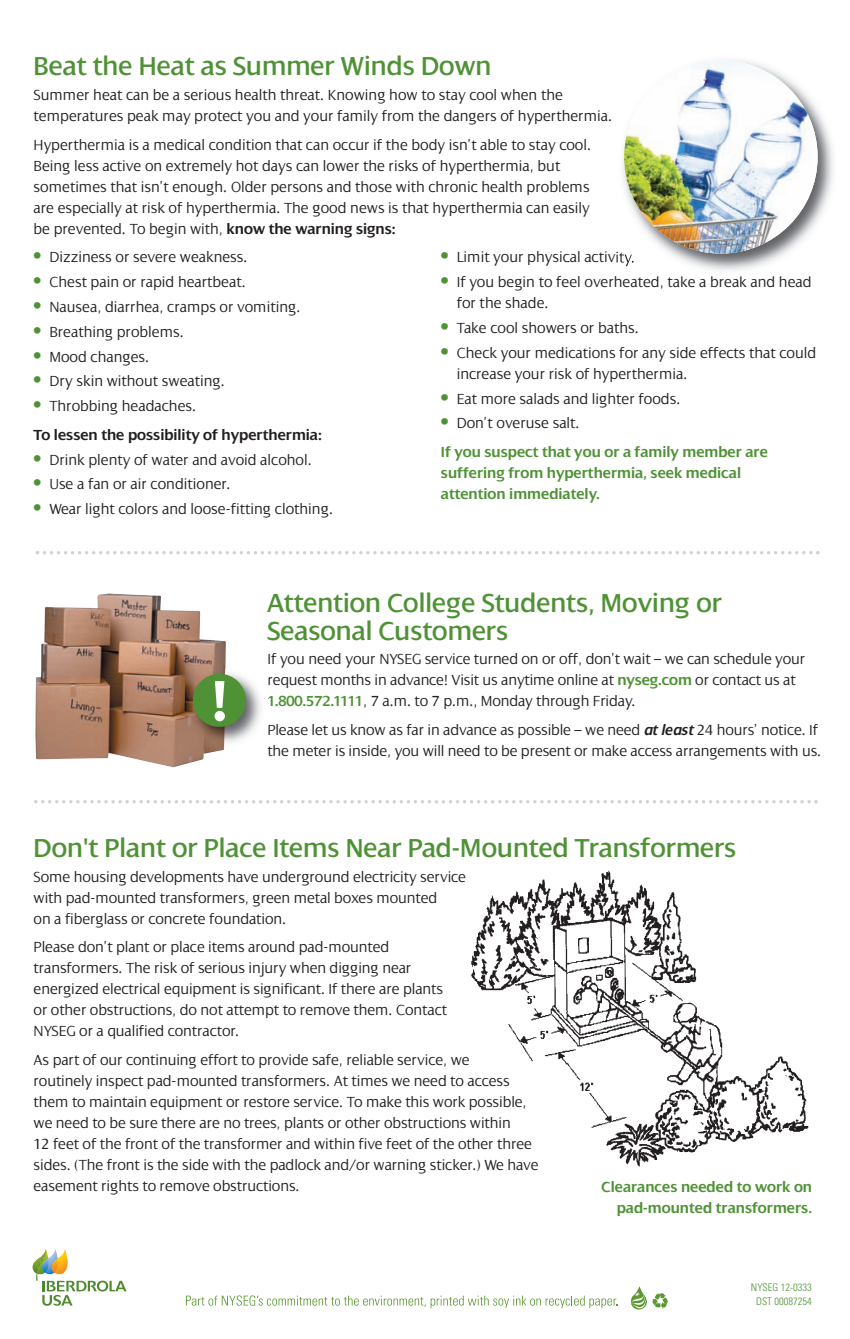
<style>
.page{position:relative;width:850px;height:1339px;background:#fff}
.page>*{position:absolute;margin:0;border:0;box-sizing:border-box;transform-origin:0 0}
.t1{font:800 61.43px "Dialog";color:#fff}
.t2{font:28px/28px "Dialog";color:#4f9236}
.t3{font:300 15.75px/21px "Dialog";letter-spacing:-.005em;color:#231f20}
.t4{font:600 15.75px/21px "Dialog";color:#4f9236}
.t5{font:600 15.75px/28.5px "Dialog";color:#231f20}
.t6{font:300 condensed 10.5px/14px "Univers";color:#4f9236;text-align:center}
.s1{font-weight:600}
.s2{font-family:"Univers";font-weight:700;font-stretch:condensed;font-size:18.38px;color:#4f9236}
.s3{font-weight:300}
.s4{font-family:"Univers";font-weight:700;font-stretch:condensed;font-size:18.38px}
.s5{font-weight:300;color:#231f20}
.s6{font-weight:600;color:#4f9236}
.s7{font-weight:600;font-style:italic}
</style>
<div class="page">
<svg style="left:33px;top:1249px;width:94px;height:56px"></svg>
<svg style="left:630px;top:1286px;width:38px;height:23px"></svg>
<svg style="left:186px;top:1295px;width:431px;height:13px"></svg>
<svg style="left:34px;top:800px;width:783px;height:3px"></svg>
<img style="left:616px;top:60px;width:217px;height:211px">
<img style="left:624px;top:60px;width:193px;height:194px;border-radius:50%">
<svg style="left:36px;top:551px;width:783px;height:3px"></svg>
<img style="left:470px;top:870px;width:339px;height:297px">
<img style="left:35px;top:593px;width:191px;height:174px">
<img style="left:226px;top:673px;width:42px;height:76px">
<img style="left:185px;top:666px;width:41px;height:84px">
<div style="left:193px;top:674px;width:53px;height:53px;background:#4f9236;border-radius:50%"></div>
<h2 class="t2" style="left:34px;top:52px;width:459px">Beat the Heat as Summer Winds Down</h2>
<p class="t3" style="left:34px;top:84px;width:580px">Summer heat can be a serious health threat. Knowing how to stay cool when the temperatures peak may protect you and your family from the dangers of hyperthermia.</p>
<p class="t3" style="left:34px;top:134px;width:559px">Hyperthermia is a medical condition that can occur if the body isn’t able to stay cool.<br>Being less active on extremely hot days can lower the risks of hyperthermia, but sometimes that isn’t enough. Older persons and those with chronic health problems are especially at risk of hyperthermia. The good news is that hyperthermia can easily be prevented. To begin with, <span class="s1">know the warning signs:</span></p>
<p class="t3" style="left:34px;top:246px;width:215px"><span class="s2">•</span> Dizziness or severe weakness.</p>
<p class="t3" style="left:34px;top:271px;width:214px"><span class="s2">•</span> Chest pain or rapid heartbeat.</p>
<p class="t3" style="left:34px;top:296px;width:268px"><span class="s2">•</span> Nausea, diarrhea, cramps or vomiting.</p>
<p class="t3" style="left:34px;top:321px;width:152px"><span class="s2">•</span> Breathing problems.</p>
<p class="t3" style="left:34px;top:346px;width:117px"><span class="s2">•</span> Mood changes.</p>
<p class="t3" style="left:34px;top:370px;width:193px"><span class="s2">•</span> Dry skin without sweating.</p>
<p class="t5" style="left:34px;top:391px;width:290px"><span class="s2">•</span> <span class="s3">Throbbing headaches.<br></span>To lessen the possibility of hyperthermia:</p>
<p class="t3" style="left:34px;top:449px;width:280px"><span class="s2">•</span> Drink plenty of water and avoid alcohol.</p>
<p class="t3" style="left:34px;top:473px;width:198px"><span class="s2">•</span> Use a fan or air conditioner.</p>
<p class="t3" style="left:34px;top:498px;width:301px"><span class="s2">•</span> Wear light colors and loose-fitting clothing.</p>
<p class="t3" style="left:441px;top:246px;width:196px"><span class="s2">•</span> Limit your physical activity.</p>
<p class="t3" style="left:456px;top:271px;width:356px;text-indent:-16px"><span class="s2">•</span> If you begin to feel overheated, take a break and head for the shade.</p>
<p class="t3" style="left:441px;top:317px;width:199px"><span class="s2">•</span> Take cool showers or baths.</p>
<p class="t3" style="left:456px;top:342px;width:361px;text-indent:-16px"><span class="s2">•</span> Check your medications for any side effects that could increase your risk of hyperthermia.</p>
<p class="t3" style="left:441px;top:388px;width:241px"><span class="s2">•</span> Eat more salads and lighter foods.</p>
<p class="t4" style="left:441px;top:409px;width:328px;line-height:28.5px"><span class="s4">•</span> <span class="s5">Don’t overuse salt.<br></span>If you suspect that you or a family member are</p>
<p class="t4" style="left:441px;top:462px;width:302px">suffering from hyperthermia, seek medical attention immediately.</p>
<h1 class="t1" style="left:212px;top:663px;width:17px">!</h1>
<h2 class="t2" style="left:267px;top:588px;width:456px">Attention College Students, Moving or<br>Seasonal Customers</h2>
<p class="t3" style="left:267px;top:648px;width:539px">If you need your NYSEG service turned on or off, don’t wait – we can schedule your request months in advance! Visit us anytime online at <span class="s6">nyseg.com</span> or contact us at<br><span class="s6">1.800.572.1111</span>, 7 a.m. to 7 p.m., Monday through Friday.</p>
<p class="t3" style="left:267px;top:719px;width:555px">Please let us know as far in advance as possible – we need <span class="s7">at least</span> 24 hours’ notice. If the meter is inside, you will need to be present or make access arrangements with us.</p>
<h2 class="t2" style="left:34px;top:833px;width:704px">Don't Plant or Place Items Near Pad-Mounted Transformers</h2>
<p class="t3" style="left:34px;top:866px;width:434px">Some housing developments have underground electricity service with pad-mounted transformers, green metal boxes mounted<br>on a fiberglass or concrete foundation.</p>
<p class="t3" style="left:34px;top:936px;width:415px">Please don’t plant or place items around pad-mounted transformers. The risk of serious injury when digging near energized electrical equipment is significant. If there are plants or other obstructions, do not attempt to remove them. Contact NYSEG or a qualified contractor.</p>
<p class="t3" style="left:34px;top:1049px;width:506px">As part of our continuing effort to provide safe, reliable service, we<br>routinely inspect pad-mounted transformers. At times we need to access them to maintain equipment or restore service. To make this work possible, we need to be sure there are no trees, plants or other obstructions within<br>12 feet of the front of the transformer and within five feet of the other three sides. (The front is the side with the padlock and/or warning sticker.) We have easement rights to remove obstructions.</p>
<p class="t4" style="left:601px;top:1176px;width:212px;text-align:right">Clearances needed to work on pad-mounted transformers.</p>
<p class="t6" style="left:751px;top:1281px;width:62px">NYSEG 12-0333<br>DST 00087254</p>
</div>
